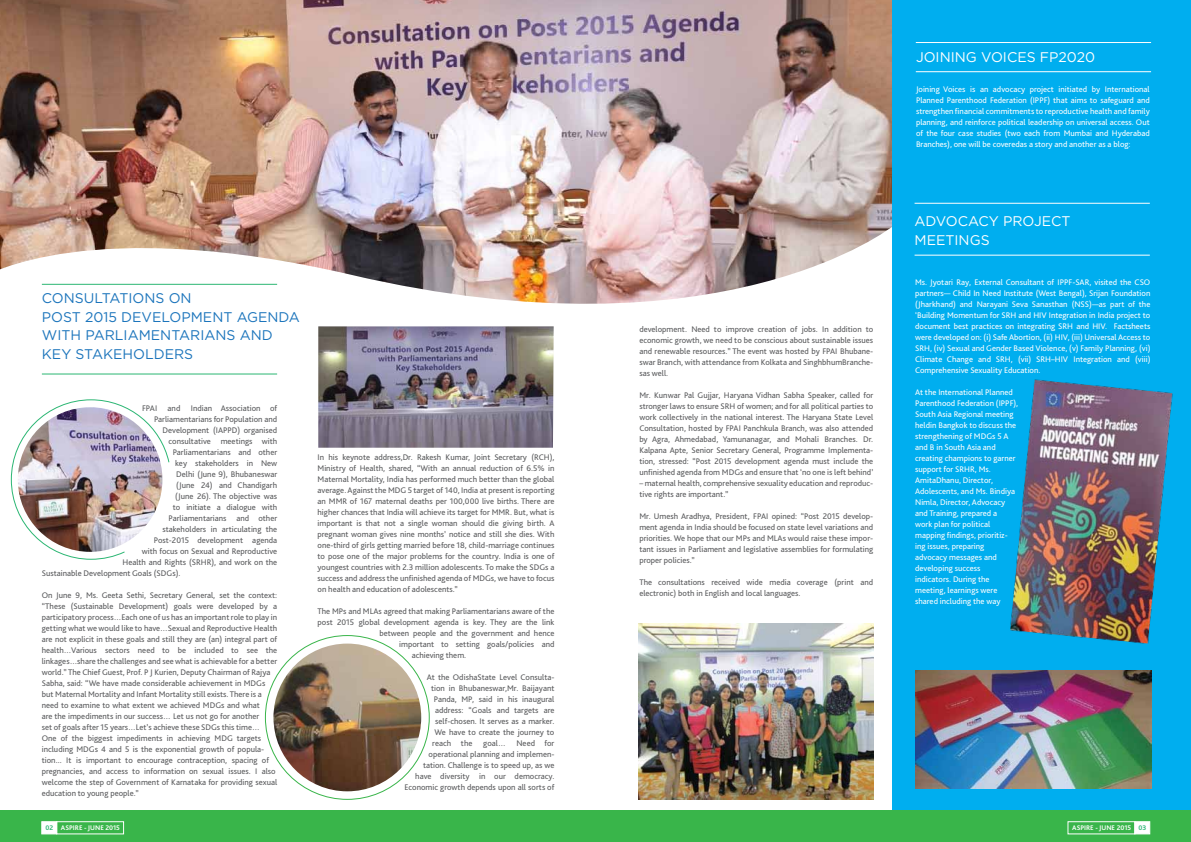
<style>
.page{position:relative;width:1191px;height:842px;background:#fff}
.page>*{position:absolute;margin:0;border:0;box-sizing:border-box;transform-origin:0 0}
.t1{font:14px/18.5px "Gotham";color:#1c75bc}
.t2{font:14px/18.5px "Gotham";color:#fff}
.t3{font:8.5px/11px "Bliss Pro";color:#58595b;text-align:justify}
.t4{font:8.5px/11px "Bliss Pro";color:#fff;text-align:justify}
.t5{font:700 7px "Bliss Pro";color:#fff}
.s1{color:#2bb673}
</style>
<div class="page">
<img style="left:0;top:0;width:892px;height:214px">
<img style="left:0;top:214px;width:892px;height:148px">
<div style="left:892px;top:0;width:299px;height:842px;background:#00aeef"></div>
<svg style="left:10px;top:399px;width:160px;height:161px"></svg>
<hr style="left:42px;top:284px;width:235px;height:1px;background:#2bb673">
<hr style="left:915px;top:42px;width:236px;height:1px;background:#fff">
<hr style="left:915px;top:71px;width:236px;height:1px;background:#fff">
<hr style="left:914px;top:255px;width:235px;height:1px;background:#fff">
<hr style="left:914px;top:203px;width:235px;height:1px;background:#fff">
<hr style="left:42px;top:374px;width:235px;height:1px;background:#2bb673">
<img style="left:318px;top:326px;width:235px;height:122px">
<div style="left:0;top:810px;width:1191px;height:32px;background:#39b54a"></div>
<img style="left:1010px;top:379px;width:162px;height:264px">
<img style="left:638px;top:623px;width:235px;height:176px">
<img style="left:916px;top:671px;width:235px;height:118px">
<img style="left:18px;top:407px;width:144px;height:145px;border-radius:72px">
<img style="left:273px;top:644px;width:148px;height:147px;border-radius:74px">
<div style="left:56px;top:821px;width:68px;height:13px;border:1px solid #fff"></div>
<div style="left:42px;top:821px;width:15px;height:13px;background:#fff;border:1px solid #fff"></div>
<div style="left:1067px;top:821px;width:68px;height:13px;border:1px solid #fff"></div>
<div style="left:1134px;top:821px;width:16px;height:13px;background:#fff;border:1px solid #fff"></div>
<h1 class="t2" style="left:916px;top:47px;width:181px">JOINING VOICES FP2020</h1>
<h1 class="t1" style="left:42px;top:289px;width:260px">CONSULTATIONS ON<br>POST 2015 DEVELOPMENT AGENDA<br>WITH PARLIAMENTARIANS AND<br>KEY STAKEHOLDERS</h1>
<p class="t3" style="left:142px;top:402px;width:137px">FPAI and Indian Association of</p>
<p class="t3" style="left:154px;top:413px;width:125px">Parliamentarians for Population and</p>
<p class="t3" style="left:162px;top:424px;width:116px">Development (IAPPD) organised</p>
<p class="t3" style="left:169px;top:435px;width:110px">consultative meetings with</p>
<p class="t3" style="left:173px;top:446px;width:106px">Parliamentarians and other</p>
<p class="t3" style="left:175px;top:457px;width:103px">key stakeholders in New</p>
<p class="t3" style="left:176px;top:468px;width:102px">Delhi (June 9), Bhubaneswar</p>
<p class="t3" style="left:176px;top:479px;width:102px">(June 24) and Chandigarh</p>
<p class="t3" style="left:175px;top:490px;width:103px">(June 26). The objective was</p>
<p class="t3" style="left:173px;top:501px;width:106px">to initiate a dialogue with</p>
<p class="t3" style="left:168px;top:512px;width:110px">Parliamentarians and other</p>
<p class="t3" style="left:162px;top:523px;width:116px">stakeholders in articulating the</p>
<p class="t3" style="left:154px;top:534px;width:125px">Post-2015 development agenda</p>
<p class="t3" style="left:142px;top:545px;width:137px">with focus on Sexual and Reproductive</p>
<p class="t3" style="left:122px;top:556px;width:156px">Health and Rights (SRHR), and work on the</p>
<p class="t3" style="left:42px;top:567px;width:140px">Sustainable Development Goals (SDGs).</p>
<p class="t3" style="left:42px;top:589px;width:237px;text-align:left">On June 9, Ms. Geeta Sethi, Secretary General, set the context: “These (Sustainable Development) goals were developed by a participatory process…Each one of us has an important role to play in getting what we would like to have…Sexual and Reproductive Health are not explicit in these goals and still they are (an) integral part of health…Various sectors need to be included to see the linkages…share the challenges and see what is achievable for a better world.” The Chief Guest, Prof. P J Kurien, Deputy Chairman of Rajya Sabha, said: “We have made considerable achievement in MDGs but Maternal Mortality and Infant Mortality still exists. There is a need to examine to what extent we achieved MDGs and what<br>are the impediments in our success… Let us not go for another<br>set of goals after 15 years…Let’s achieve these SDGs this time…<br>One of the biggest impediments in achieving MDG targets including MDGs 4 and 5 is the exponential growth of popula&shy;tion... It is important to encourage contraception, spacing of pregnancies, and access to information on sexual issues. I also welcome the step of Government of Karnataka for providing sexual education to young people.”</p>
<p class="t3" style="left:317px;top:451px;width:238px">In his keynote address,Dr. Rakesh Kumar, Joint Secretary (RCH), Ministry of Health, shared, “With an annual reduction of 6.5% in Maternal Mortality, India has performed much better than the global average. Against the MDG 5 target of 140, India at present is reporting an MMR of 167 maternal deaths per 100,000 live births. There are higher chances that India will achieve its target for MMR. But, what is important is that not a single woman should die giving birth. A pregnant woman gives nine months’ notice and still she dies. With one-third of girls getting married before 18, child-marriage continues to pose one of the major problems for the country. India is one of youngest countries with 2.3 million adolescents. To make the SDGs a success and address the unfinished agenda of MDGs, we have to focus on health and education of adolescents.”</p>
<p class="t3" style="left:317px;top:605px;width:238px">The MPs and MLAs agreed that making Parliamentarians aware of the</p>
<p class="t3" style="left:317px;top:616px;width:238px">post 2015 global development agenda is key. They are the link</p>
<p class="t3" style="left:379px;top:627px;width:177px">between people and the government and hence</p>
<p class="t3" style="left:399px;top:638px;width:157px">important to setting goals/policies and</p>
<p class="t3" style="left:412px;top:649px;width:56px">achieving them.</p>
<p class="t3" style="left:427px;top:671px;width:129px">At the OdishaState Level Consulta-</p>
<p class="t3" style="left:431px;top:682px;width:125px">tion in Bhubaneswar,Mr. Baijayant</p>
<p class="t3" style="left:434px;top:693px;width:122px">Panda, MP, said in his inaugural</p>
<p class="t3" style="left:435px;top:704px;width:121px">address: “Goals and targets are</p>
<p class="t3" style="left:435px;top:715px;width:121px">self-chosen. It serves as a marker.</p>
<p class="t3" style="left:434px;top:726px;width:121px">We have to create the journey to</p>
<p class="t3" style="left:432px;top:737px;width:42px">reach the</p>
<p class="t3" style="left:483px;top:737px;width:24px">goal…</p>
<p class="t3" style="left:404px;top:737px;width:151px;text-align:right">Need for<br>operational planning and implemen&shy;tation. Challenge is to speed up, as we<br>have diversity in our democracy.<br>Economic growth depends upon all sorts of</p>
<p class="t3" style="left:639px;top:324px;width:235px">development. Need to improve creation of jobs. In addition to economic growth, we need to be conscious about sustainable issues and renewable resources.” The event was hosted by FPAI Bhubane&shy;swar Branch, with attendance from Kolkata and SinghbhumBranche&shy;sas well.</p>
<p class="t3" style="left:639px;top:390px;width:235px">Mr. Kunwar Pal Gujjar, Haryana Vidhan Sabha Speaker, called for stronger laws to ensure SRH of women; and for all political parties to work collectively in the national interest. The Haryana State Level Consultation, hosted by FPAI Panchkula Branch, was also attended by Agra, Ahmedabad, Yamunanagar, and Mohali Branches. Dr.<br>Kalpana Apte, Senior Secretary General, Programme Implementa&shy;tion, stressed: “Post 2015 development agenda must include the unfinished agenda from MDGs and ensure that ‘no one is left behind’</p>
<p class="t3" style="left:639px;top:478px;width:235px">– maternal health, comprehensive sexuality education and reproduc&shy;tive rights are important.”</p>
<p class="t3" style="left:639px;top:511px;width:235px">Mr. Umesh Aradhya, President, FPAI opined: “Post 2015 develop&shy;ment agenda in India should be focused on state level variations and priorities. We hope that our MPs and MLAs would raise these impor&shy;tant issues in Parliament and legislative assemblies for formulating proper policies.”</p>
<p class="t3" style="left:639px;top:577px;width:235px">The consultations received wide media coverage (print and electronic) both in English and local languages.</p>
<p class="t4" style="left:916px;top:83px;width:235px">Joining Voices is an advocacy project initiated by International Planned Parenthood Federation (IPPF) that aims to safeguard and strengthen financial commitments to reproductive health and family planning, and reinforce political leadership on universal access. Out of the four case studies (two each from Mumbai and Hyderabad Branches), one will be coveredas a story and another as a blog:</p>
<h1 class="t2" style="left:914px;top:212px;width:157px">ADVOCACY PROJECT<br>MEETINGS</h1>
<p class="t4" style="left:915px;top:277px;width:237px">Ms. Jyotari Ray, External Consultant of IPPF-SAR, visited the CSO partners— Child In Need Institute (West Bengal), Srijan Foundation (Jharkhand) and Narayani Seva Sanasthan (NSS)—as part of the ‘Building Momentum for SRH and HIV Integration in India project to document best practices on integrating SRH and HIV. Factsheets were developed on: (i) Safe Abortion, (ii) HIV, (iii) Universal Access to SRH, (iv) Sexual and Gender Based Violence, (v) Family Planning, (vi)<br>Climate Change and SRH, (vii) SRH–HIV Integration and (viii)<br>Comprehensive Sexuality Education.</p>
<p class="t4" style="left:915px;top:387px;width:105px;text-align:left">At the International Planned<br>Parenthood Federation (IPPF),<br>South Asia Regional meeting heldin Bangkok to discuss the strengthening of MDGs 5 A and B in South Asia and creating champions to garner support for SRHR, Ms.<br>AmitaDhanu, Director,<br>Adolescents, and Ms. Bindiya<br>Nimla, Director, Advocacy and Training, prepared a<br>work plan for political mapping findings, prioritiz&shy;ing issues, preparing advocacy messages and developing success indicators. During the meeting, learnings were shared including the way</p>
<p class="t5" style="left:45px;top:824px;width:76px"><span class="s1">02</span> ASPIRE - JUNE 2015</p>
<p class="t5" style="left:1072px;top:824px;width:75px">ASPIRE - JUNE 2015 <span class="s1">03</span></p>
</div>
